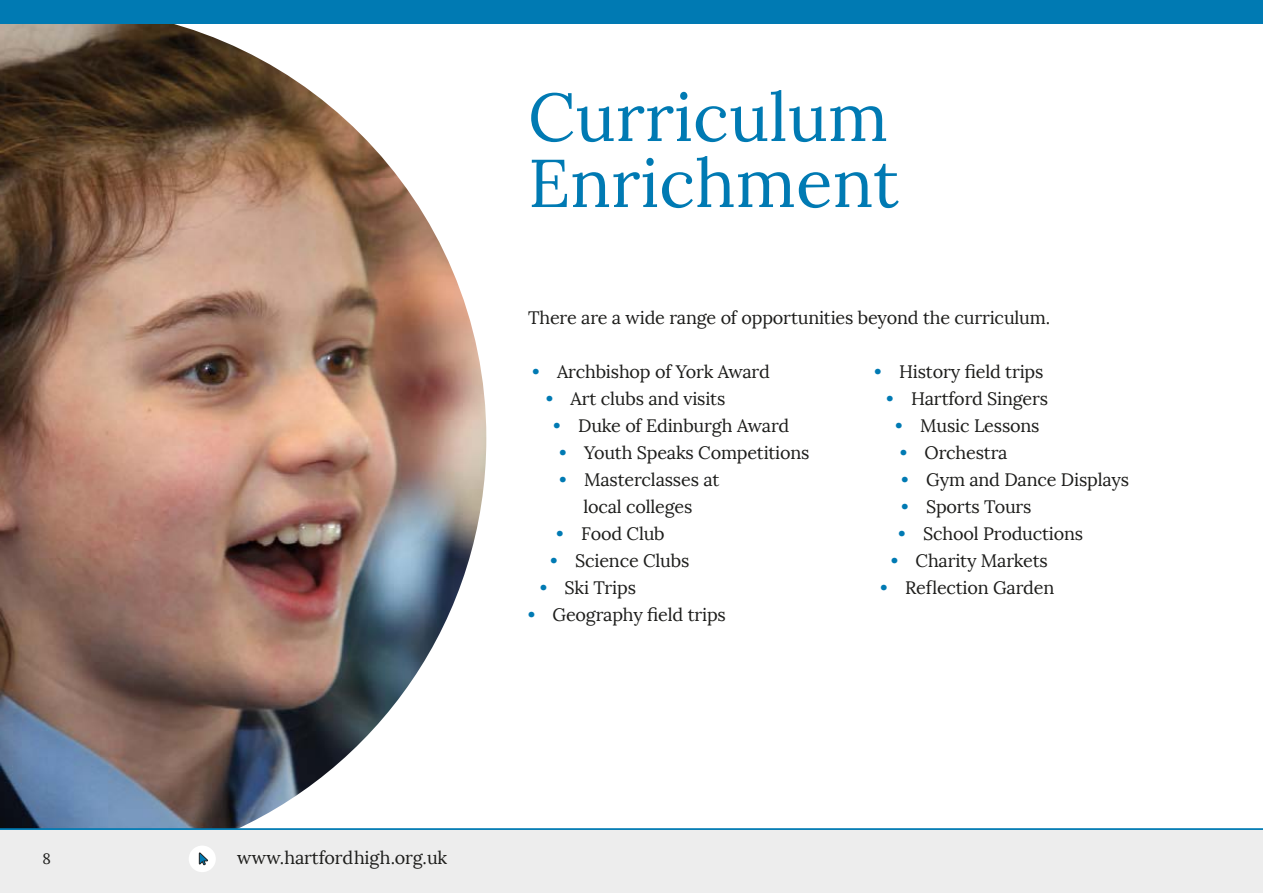
<style>
.page{position:relative;width:1263px;height:893px;background:#fff}
.page>*{position:absolute;margin:0;border:0;box-sizing:border-box;transform-origin:0 0}
.t1{font:67.5px/66px "Lora";color:#007ab3}
.body{font:18px/27px "Lora";letter-spacing:-.01em;color:#1d1d1b;text-align:center}
.t2{font:15px "Lora";color:#1d1d1b}
.s1{font-weight:700;color:#007ab3}
</style>
<div class="page">
<img style="left:0;top:23px;width:486px;height:805px">
<div style="left:0;top:0;width:1263px;height:23px;background:#007ab3"></div>
<div style="left:0;top:829px;width:1263px;height:64px;background:#ededed"></div>
<div style="left:189px;top:846px;width:27px;height:26px;background:#fff;border-radius:50%"></div>
<svg style="left:199px;top:852px;width:9px;height:13px"></svg>
<hr style="left:0;top:828px;width:1263px;height:2px;background:#007ab3">
<h1 class="t1" style="left:528px;top:85px;width:372px">Curriculum<br>Enrichment</h1>
<p class="body" style="left:528px;top:304px;width:524px">There are a wide range of opportunities beyond the curriculum.</p>
<p class="body" style="left:533px;top:358px;width:239px"><span class="s1">•</span> Archbishop of York Award</p>
<p class="body" style="left:546px;top:385px;width:181px"><span class="s1">•</span> Art clubs and visits</p>
<p class="body" style="left:554px;top:412px;width:237px"><span class="s1">•</span> Duke of Edinburgh Award</p>
<p class="body" style="left:560px;top:439px;width:252px"><span class="s1">•</span> Youth Speaks Competitions</p>
<p class="body" style="left:560px;top:466px;width:161px"><span class="s1">•</span> Masterclasses at local colleges</p>
<p class="body" style="left:557px;top:520px;width:110px"><span class="s1">•</span> Food Club</p>
<p class="body" style="left:551px;top:547px;width:140px"><span class="s1">•</span> Science Clubs</p>
<p class="body" style="left:540px;top:574px;width:97px"><span class="s1">•</span> Ski Trips</p>
<p class="body" style="left:528px;top:601px;width:199px"><span class="s1">•</span> Geography field trips</p>
<p class="body" style="left:875px;top:358px;width:170px"><span class="s1">•</span> History field trips</p>
<p class="body" style="left:887px;top:385px;width:163px"><span class="s1">•</span> Hartford Singers</p>
<p class="body" style="left:896px;top:412px;width:145px"><span class="s1">•</span> Music Lessons</p>
<p class="body" style="left:900px;top:439px;width:109px"><span class="s1">•</span> Orchestra</p>
<p class="body" style="left:902px;top:466px;width:229px"><span class="s1">•</span> Gym and Dance Displays</p>
<p class="body" style="left:902px;top:493px;width:131px"><span class="s1">•</span> Sports Tours</p>
<p class="body" style="left:899px;top:520px;width:186px"><span class="s1">•</span> School Productions</p>
<p class="body" style="left:891px;top:547px;width:158px"><span class="s1">•</span> Charity Markets</p>
<p class="body" style="left:881px;top:574px;width:175px"><span class="s1">•</span> Reflection Garden</p>
<p class="t2" style="left:43px;top:849px;width:10px">8</p>
<p class="body" style="left:237px;top:844px;width:212px">www.hartfordhigh.org.uk</p>
</div>
